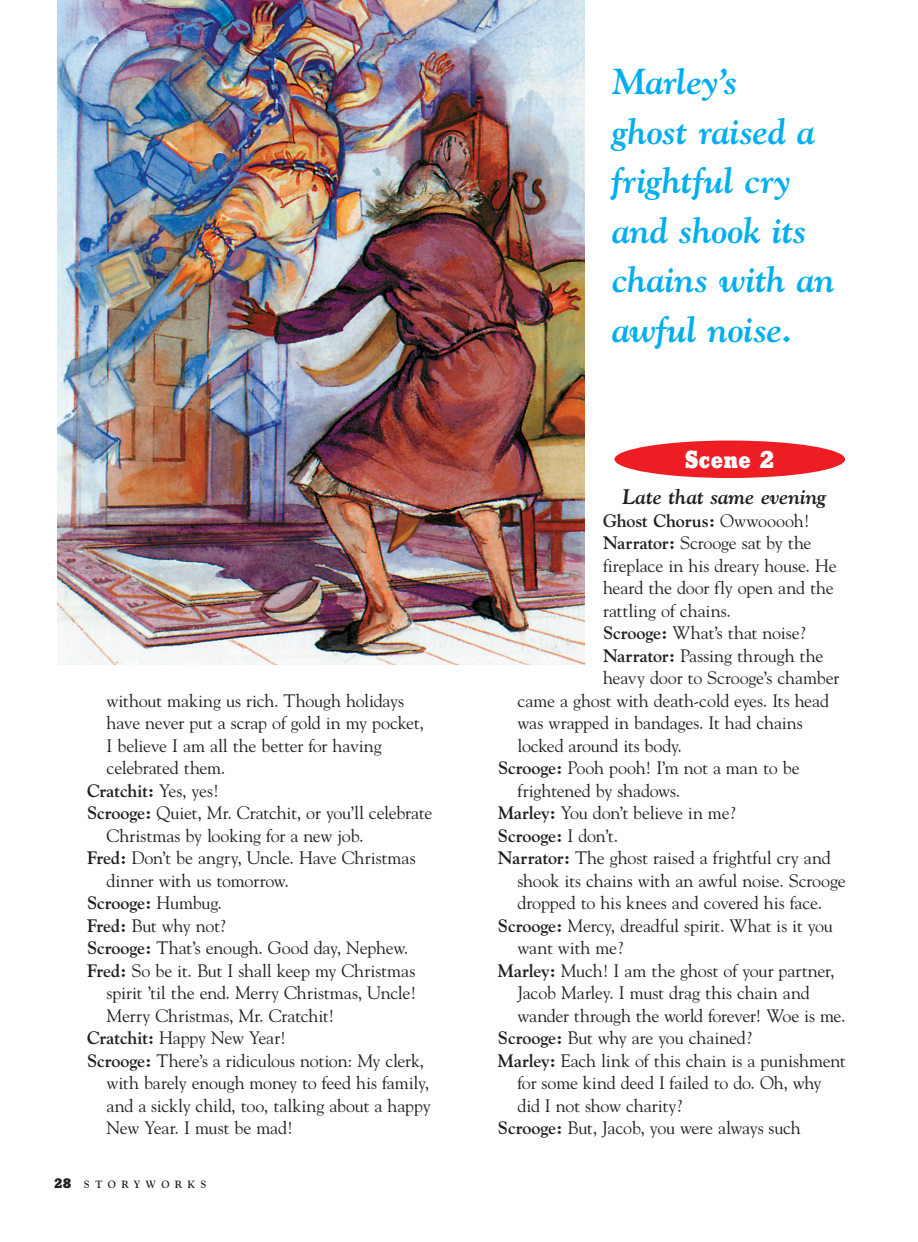
<style>
.page{position:relative;width:918px;height:1242px;background:#fff}
.page>*{position:absolute;margin:0;border:0;box-sizing:border-box;transform-origin:0 0}
.Callout{font:italic 700 36px/49.5px "Goudy";letter-spacing:-.005em;color:#00aeef}
.t1{font:800 24px "Stymie BT";letter-spacing:.02em;color:#fff}
.Scene_Subhed{font:italic 700 21px "Goudy";letter-spacing:-.005em;color:#231f20}
.Text{font:18px/22.5px "Goudy";letter-spacing:-.01em;color:#231f20}
.Text-2{font:700 18px "Goudy";letter-spacing:-.01em;color:#231f20}
.t2{font:700 10.5px "Goudy";letter-spacing:.5em;color:#231f20}
.s1{font-weight:400}
.s2{font-weight:700}
.s3{font-family:"Stymie BT";font-weight:800;font-size:13.5px}
</style>
<div class="page">
<img style="left:58px;top:0;width:527px;height:664px">
<div style="left:614px;top:441px;width:231px;height:37px;background:#ee1d23;border-radius:50%"></div>
<p class="Text" style="left:106px;top:688px;width:319px">without making us rich. Though holidays have never put a scrap of gold in my pocket, I believe I am all the better for having celebrated them.</p>
<p class="Text-2" style="left:87px;top:779px;width:134px">Cratchit: <span class="s1">Yes, yes!</span></p>
<p class="Text" style="left:106px;top:801px;width:327px;text-indent:-20px"><span class="s2">Scrooge:</span> Quiet, Mr. Cratchit, or you’ll celebrate<br>Christmas by looking for a new job.</p>
<p class="Text" style="left:106px;top:846px;width:311px;text-indent:-20px"><span class="s2">Fred:</span> Don’t be angry, Uncle. Have Christmas dinner with us tomorrow.</p>
<p class="Text-2" style="left:87px;top:892px;width:137px">Scrooge: <span class="s1">Humbug.</span></p>
<p class="Text" style="left:87px;top:913px;width:140px"><span class="s2">Fred:</span> But why not?</p>
<p class="Text" style="left:87px;top:936px;width:323px"><span class="s2">Scrooge:</span> That’s enough. Good day, Nephew.</p>
<p class="Text" style="left:106px;top:958px;width:311px;text-align:justify;text-indent:-20px"><span class="s2">Fred:</span> So be it. But I shall keep my Christmas spirit ’til the end. Merry Christmas, Uncle!<br>Merry Christmas, Mr. Cratchit!</p>
<p class="Text" style="left:87px;top:1026px;width:201px"><span class="s2">Cratchit:</span> Happy New Year!</p>
<p class="Text" style="left:106px;top:1048px;width:326px;text-indent:-20px"><span class="s2">Scrooge:</span> There’s a ridiculous notion: My clerk, with barely enough money to feed his family, and a sickly child, too, talking about a happy New Year. I must be mad!</p>
<p class="t2" style="left:54px;top:1178px;width:154px"><span class="s3">28</span> STORYWORKS</p>
<p class="Callout" style="left:612px;top:56px;width:224px">Marley’s<br>ghost raised a frightful cry and shook its chains with an awful noise.</p>
<p class="t1" style="left:685px;top:445px;width:91px">Scene 2</p>
<p class="Scene_Subhed" style="left:623px;top:484px;width:206px">Late that same evening</p>
<p class="Text-2" style="left:603px;top:509px;width:208px">Ghost Chorus: <span class="s1">Owwooooh!</span></p>
<p class="Text" style="left:603px;top:531px;width:235px"><span class="s2">Narrator:</span> Scrooge sat by the fireplace in his dreary house. He heard the door fly open and the rattling of chains.</p>
<p class="Text" style="left:603px;top:621px;width:204px"><span class="s2">Scrooge:</span> What’s that noise?</p>
<p class="Text" style="left:603px;top:643px;width:222px"><span class="s2">Narrator:</span> Passing through the</p>
<p class="Text" style="left:603px;top:666px;width:238px">heavy door to Scrooge’s chamber</p>
<p class="Text" style="left:518px;top:688px;width:313px">came a ghost with death-cold eyes. Its head</p>
<p class="Text" style="left:518px;top:711px;width:287px">was wrapped in bandages. It had chains</p>
<p class="Text" style="left:518px;top:733px;width:166px">locked around its body.</p>
<p class="Text" style="left:518px;top:756px;width:284px;text-indent:-20px"><span class="s2">Scrooge:</span> Pooh pooh! I’m not a man to be frightened by shadows.</p>
<p class="Text" style="left:498px;top:801px;width:239px"><span class="s2">Marley:</span> You don’t believe in me?</p>
<p class="Text-2" style="left:498px;top:824px;width:122px">Scrooge: <span class="s1">I don’t.</span></p>
<p class="Text" style="left:517px;top:846px;width:330px;text-indent:-20px"><span class="s2">Narrator:</span> The ghost raised a frightful cry and shook its chains with an awful noise. Scrooge dropped to his knees and covered his face.</p>
<p class="Text" style="left:517px;top:913px;width:317px;text-indent:-20px"><span class="s2">Scrooge:</span> Mercy, dreadful spirit. What is it you want with me?</p>
<p class="Text" style="left:517px;top:958px;width:330px;text-indent:-20px"><span class="s2">Marley:</span> Much! I am the ghost of your partner,<br>Jacob Marley. I must drag this chain and wander through the world forever! Woe is me.</p>
<p class="Text" style="left:498px;top:1026px;width:255px"><span class="s2">Scrooge:</span> But why are you chained?</p>
<p class="Text" style="left:517px;top:1048px;width:330px;text-indent:-20px"><span class="s2">Marley:</span> Each link of this chain is a punishment for some kind deed I failed to do. Oh, why did I not show charity?</p>
<p class="Text" style="left:498px;top:1116px;width:304px"><span class="s2">Scrooge:</span> But, Jacob, you were always such</p>
</div>
